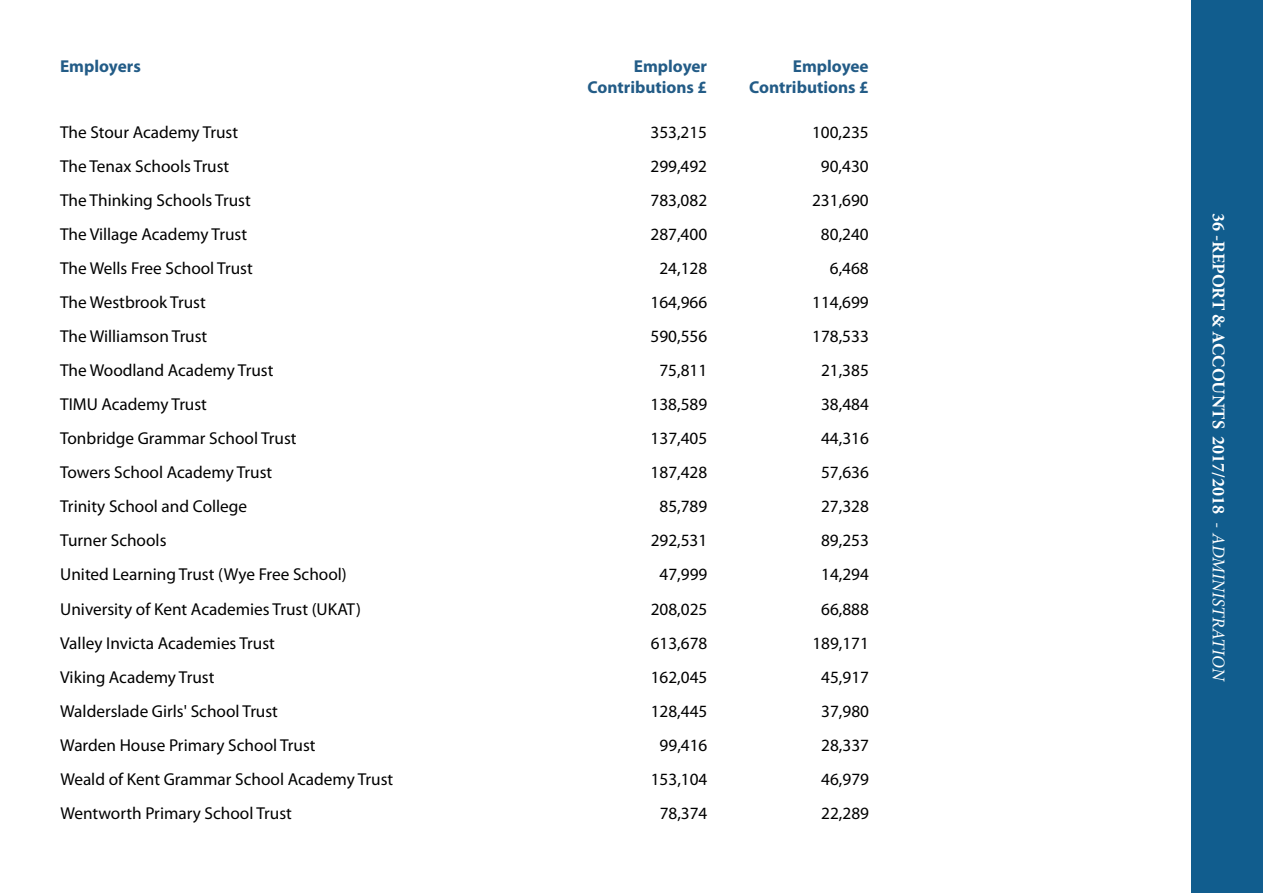
<style>
.page{position:relative;width:1263px;height:893px;background:#fff}
.page>*{position:absolute;margin:0;border:0;box-sizing:border-box;transform-origin:0 0}
.t1{font:700 18px "Minion Pro";color:#fff}
.t2{font:17.25px "Myriad Pro";color:#000}
.t3{font:700 17.25px/20.7px "Myriad Pro";color:#235c87;text-align:right}
.s1{font-weight:400}
.s2{font-weight:400;font-style:italic}
</style>
<div class="page">
<div style="left:1191px;top:0;width:72px;height:893px;background:#115d8e"></div>
<p class="t3" style="left:60px;top:55px;width:82px">Employers</p>
<p class="t3" style="left:588px;top:55px;width:121px">Employer<br>Contributions £</p>
<p class="t3" style="left:749px;top:55px;width:121px">Employee<br>Contributions £</p>
<p class="t2" style="left:60px;top:122px;width:180px">The Stour Academy Trust</p>
<p class="t2" style="left:650px;top:122px;width:58px">353,215</p>
<p class="t2" style="left:812px;top:122px;width:58px">100,235</p>
<p class="t2" style="left:60px;top:156px;width:171px">The Tenax Schools Trust</p>
<p class="t2" style="left:650px;top:156px;width:58px">299,492</p>
<p class="t2" style="left:821px;top:156px;width:49px">90,430</p>
<p class="t2" style="left:60px;top:190px;width:192px">The Thinking Schools Trust</p>
<p class="t2" style="left:650px;top:190px;width:58px">783,082</p>
<p class="t2" style="left:812px;top:190px;width:58px">231,690</p>
<p class="t2" style="left:60px;top:224px;width:188px">The Village Academy Trust</p>
<p class="t2" style="left:650px;top:224px;width:58px">287,400</p>
<p class="t2" style="left:821px;top:224px;width:49px">80,240</p>
<p class="t2" style="left:60px;top:258px;width:194px">The Wells Free School Trust</p>
<p class="t2" style="left:659px;top:258px;width:49px">24,128</p>
<p class="t2" style="left:830px;top:258px;width:40px">6,468</p>
<p class="t2" style="left:60px;top:292px;width:147px">The Westbrook Trust</p>
<p class="t2" style="left:650px;top:292px;width:58px">164,966</p>
<p class="t2" style="left:812px;top:292px;width:58px">114,699</p>
<p class="t2" style="left:60px;top:326px;width:149px">The Williamson Trust</p>
<p class="t2" style="left:651px;top:326px;width:58px">590,556</p>
<p class="t2" style="left:812px;top:326px;width:58px">178,533</p>
<p class="t2" style="left:60px;top:360px;width:215px">The Woodland Academy Trust</p>
<p class="t2" style="left:659px;top:360px;width:49px">75,811</p>
<p class="t2" style="left:821px;top:360px;width:49px">21,385</p>
<p class="t2" style="left:60px;top:394px;width:148px">TIMU Academy Trust</p>
<p class="t2" style="left:651px;top:394px;width:58px">138,589</p>
<p class="t2" style="left:821px;top:394px;width:49px">38,484</p>
<p class="t2" style="left:60px;top:428px;width:238px">Tonbridge Grammar School Trust</p>
<p class="t2" style="left:651px;top:428px;width:58px">137,405</p>
<p class="t2" style="left:821px;top:428px;width:49px">44,316</p>
<p class="t2" style="left:60px;top:462px;width:214px">Towers School Academy Trust</p>
<p class="t2" style="left:651px;top:462px;width:58px">187,428</p>
<p class="t2" style="left:821px;top:462px;width:49px">57,636</p>
<p class="t2" style="left:60px;top:496px;width:189px">Trinity School and College</p>
<p class="t2" style="left:659px;top:496px;width:49px">85,789</p>
<p class="t2" style="left:821px;top:496px;width:49px">27,328</p>
<p class="t2" style="left:60px;top:530px;width:108px">Turner Schools</p>
<p class="t2" style="left:651px;top:530px;width:58px">292,531</p>
<p class="t2" style="left:821px;top:530px;width:49px">89,253</p>
<p class="t2" style="left:60px;top:564px;width:288px">United Learning Trust (Wye Free School)</p>
<p class="t2" style="left:659px;top:564px;width:49px">47,999</p>
<p class="t2" style="left:821px;top:564px;width:49px">14,294</p>
<p class="t2" style="left:60px;top:598px;width:302px">University of Kent Academies Trust (UKAT)</p>
<p class="t2" style="left:651px;top:598px;width:58px">208,025</p>
<p class="t2" style="left:821px;top:598px;width:49px">66,888</p>
<p class="t2" style="left:60px;top:632px;width:216px">Valley Invicta Academies Trust</p>
<p class="t2" style="left:651px;top:632px;width:58px">613,678</p>
<p class="t2" style="left:812px;top:632px;width:58px">189,171</p>
<p class="t2" style="left:60px;top:666px;width:156px">Viking Academy Trust</p>
<p class="t2" style="left:651px;top:666px;width:58px">162,045</p>
<p class="t2" style="left:821px;top:666px;width:49px">45,917</p>
<p class="t2" style="left:60px;top:700px;width:219px">Walderslade Girls' School Trust</p>
<p class="t2" style="left:651px;top:700px;width:58px">128,445</p>
<p class="t2" style="left:821px;top:700px;width:49px">37,980</p>
<p class="t2" style="left:60px;top:734px;width:257px">Warden House Primary School Trust</p>
<p class="t2" style="left:660px;top:734px;width:49px">99,416</p>
<p class="t2" style="left:821px;top:734px;width:49px">28,337</p>
<p class="t2" style="left:60px;top:768px;width:334px">Weald of Kent Grammar School Academy Trust</p>
<p class="t2" style="left:651px;top:768px;width:58px">153,104</p>
<p class="t2" style="left:821px;top:768px;width:49px">46,979</p>
<p class="t2" style="left:60px;top:802px;width:233px">Wentworth Primary School Trust</p>
<p class="t2" style="left:660px;top:802px;width:49px">78,374</p>
<p class="t2" style="left:821px;top:802px;width:49px">22,289</p>
<p class="t1" style="left:1231px;top:213px;width:470px;rotate:90deg">36 -REPORT &amp; ACCOUNTS 2017/2018 <span class="s1">-</span> <span class="s2">ADMINISTRATION</span></p>
</div>
